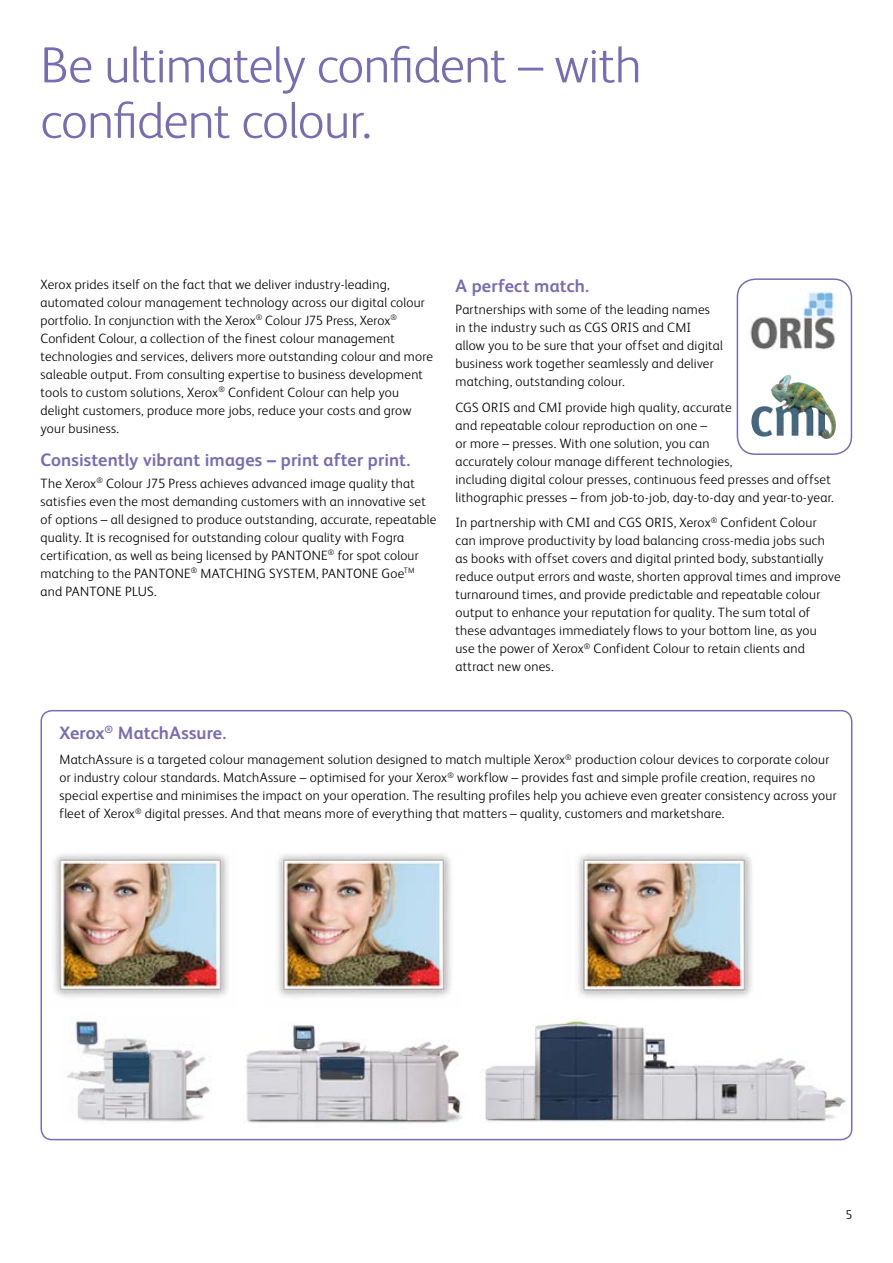
<style>
.page{position:relative;width:893px;height:1263px;background:#fff}
.page>*{position:absolute;margin:0;border:0;box-sizing:border-box;transform-origin:0 0}
.t1{font:300 51px/55.5px "Xerox Sans";letter-spacing:-.01em;color:#776db0}
.t2{font:700 18px "Xerox Sans";letter-spacing:.005em;color:#776db0}
.t3{font:300 13.5px/18px "Xerox Sans";letter-spacing:.02em;color:#000}
.t4{font:300 12.75px "Xerox Sans";color:#000}
</style>
<div class="page">
<div style="left:41px;top:710px;width:811px;height:430px;border:2px solid #776db0;border-radius:11px"></div>
<img style="left:54px;top:854px;width:174px;height:143px">
<img style="left:278px;top:854px;width:173px;height:143px">
<img style="left:578px;top:854px;width:174px;height:144px">
<img style="left:67px;top:1021px;width:143px;height:102px">
<img style="left:750px;top:291px;width:86px;height:59px">
<div style="left:737px;top:278px;width:115px;height:177px;border:2px solid #776db0;border-radius:18px"></div>
<img style="left:246px;top:1021px;width:216px;height:102px">
<img style="left:771px;top:375px;width:18px;height:15px">
<img style="left:485px;top:1021px;width:361px;height:101px">
<h1 class="t1" style="left:40px;top:35px;width:603px">Be ultimately confident – with confident colour.</h1>
<p class="t3" style="left:40px;top:275px;width:394px">Xerox prides itself on the fact that we deliver industry-leading, automated colour management technology across our digital colour portfolio. In conjunction with the Xerox<sup>®</sup> Colour J75 Press, Xerox<sup>® </sup>Confident Colour, a collection of the finest colour management technologies and services, delivers more outstanding colour and more saleable output. From consulting expertise to business development tools to custom solutions, Xerox<sup>®</sup> Confident Colour can help you delight customers, produce more jobs, reduce your costs and grow your business.</p>
<h2 class="t2" style="left:40px;top:447px;width:372px">Consistently vibrant images – print after print.</h2>
<p class="t3" style="left:40px;top:473px;width:397px">The Xerox<sup>®</sup> Colour J75 Press achieves advanced image quality that satisfies even the most demanding customers with an innovative set of options – all designed to produce outstanding, accurate, repeatable quality. It is recognised for outstanding colour quality with Fogra certification, as well as being licensed by PANTONE<sup>®</sup> for spot colour matching to the PANTONE<sup>®</sup> Matching</p>
<p class="t3" style="left:269px;top:563px;width:16px">System</p>
<p class="t3" style="left:316px;top:563px;width:100px">, PANTONE Goe<sup>TM</sup></p>
<p class="t3" style="left:41px;top:581px;width:118px">and PANTONE PLUS.</p>
<h2 class="t2" style="left:455px;top:274px;width:135px">A perfect match.</h2>
<p class="t3" style="left:455px;top:300px;width:269px">Partnerships with some of the leading names in the industry such as CGS ORIS and CMI allow you to be sure that your offset and digital business work together seamlessly and deliver matching, outstanding colour.</p>
<p class="t3" style="left:455px;top:397px;width:380px">CGS ORIS and CMI provide high quality, accurate<br>and repeatable colour reproduction on one –<br>or more – presses. With one solution, you can<br>accurately colour manage different technologies,<br>including digital colour presses, continuous feed presses and offset lithographic presses – from job-to-job, day-to-day and year-to-year.</p>
<p class="t3" style="left:455px;top:513px;width:387px">In partnership with CMI and CGS ORIS, Xerox<sup>®</sup> Confident Colour<br>can improve productivity by load balancing cross-media jobs such as books with offset covers and digital printed body, substantially reduce output errors and waste, shorten approval times and improve turnaround times, and provide predictable and repeatable colour output to enhance your reputation for quality. The sum total of these advantages immediately flows to your bottom line, as you<br>use the power of Xerox<sup>®</sup> Confident Colour to retain clients and attract new ones.</p>
<h2 class="t2" style="left:59px;top:720px;width:168px">Xerox<sup>®</sup> MatchAssure.</h2>
<p class="t3" style="left:59px;top:750px;width:779px">MatchAssure is a targeted colour management solution designed to match multiple Xerox<sup>®</sup> production colour devices to corporate colour or industry colour standards. MatchAssure – optimised for your Xerox<sup>®</sup> workflow – provides fast and simple profile creation, requires no special expertise and minimises the impact on your operation. The resulting profiles help you achieve even greater consistency across your fleet of Xerox<sup>®</sup> digital presses. And that means more of everything that matters – quality, customers and marketshare.</p>
<p class="t4" style="left:846px;top:1207px;width:8px">5</p>
</div>
